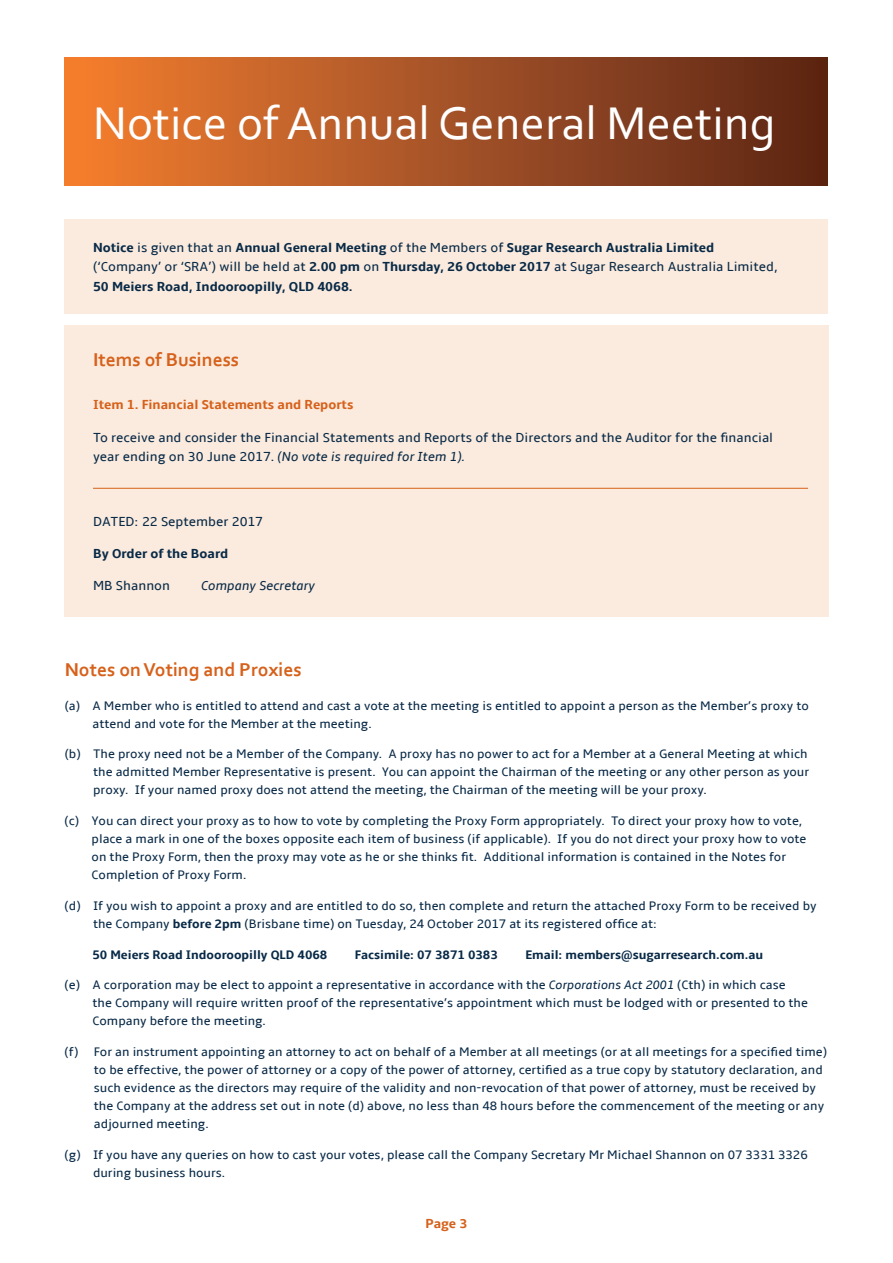
<style>
.page{position:relative;width:893px;height:1263px;background:#fff}
.page>*{position:absolute;margin:0;border:0;box-sizing:border-box;transform-origin:0 0}
.t1{font:48px "Corbel";color:#fff}
.t2{font:700 19.5px "Corbel";color:#d6611b}
.t3{font:700 13.5px/19.5px "Amble";color:#092a47}
.t4{font:13.5px/19.5px "Amble";color:#092a47}
.t5{font:700 13.5px "Amble";color:#d6611b}
.t6{font:italic 13.5px "Amble";color:#092a47}
.t7{font:12.75px/18px "Amble";color:#092a47}
.t8{font:700 12.75px "Amble";color:#092a47}
.s1{font-weight:400}
.s2{font-style:italic}
.s3{font-weight:700}
</style>
<div class="page">
<div style="left:64px;top:219px;width:764px;height:94px;background:#fbebde"></div>
<div style="left:64px;top:325px;width:765px;height:292px;background:#fbebde"></div>
<hr style="left:93px;top:488px;width:715px;height:1px;background:#d6611b">
<div style="left:64px;top:58px;width:764px;height:127px;background:linear-gradient(to right,#f47f32,#592517)"></div>
<h1 class="t1" style="left:93px;top:93px;width:684px">Notice of Annual General Meeting</h1>
<p class="t3" style="left:93px;top:238px;width:686px">Notice <span class="s1">is given that an</span> Annual General Meeting <span class="s1">of the Members of</span> Sugar Research Australia Limited <span class="s1">(‘Company’ or ‘SRA’) will be held at</span> 2.00 pm <span class="s1">on</span> Thursday, 26 October 2017 <span class="s1">at Sugar Research Australia Limited,<br></span>50 Meiers Road, Indooroopilly, QLD 4068.</p>
<h2 class="t2" style="left:93px;top:347px;width:148px">Items of Business</h2>
<p class="t5" style="left:93px;top:397px;width:262px">Item 1. Financial Statements and Reports</p>
<p class="t4" style="left:93px;top:428px;width:682px">To receive and consider the Financial Statements and Reports of the Directors and the Auditor for the financial year ending on 30 June 2017. <span class="s2">(No vote is required for Item 1).</span></p>
<p class="t4" style="left:93px;top:512px;width:172px">DATED: 22 September 2017</p>
<p class="t3" style="left:93px;top:544px;width:137px">By Order of the Board</p>
<p class="t4" style="left:93px;top:576px;width:79px">MB Shannon</p>
<p class="t6" style="left:201px;top:578px;width:116px">Company Secretary</p>
<h2 class="t2" style="left:65px;top:657px;width:238px">Notes on Voting and Proxies</h2>
<p class="t7" style="left:93px;top:696px;width:718px;text-indent:-28px">(a) A Member who is entitled to attend and cast a vote at the meeting is entitled to appoint a person as the Member’s proxy to attend and vote for the Member at the meeting.</p>
<p class="t7" style="left:93px;top:745px;width:717px;text-indent:-29px">(b) The proxy need not be a Member of the Company. A proxy has no power to act for a Member at a General Meeting at which the admitted Member Representative is present. You can appoint the Chairman of the meeting or any other person as your proxy. If your named proxy does not attend the meeting, the Chairman of the meeting will be your proxy.</p>
<p class="t7" style="left:92px;top:812px;width:716px;text-indent:-27px">(c) You can direct your proxy as to how to vote by completing the Proxy Form appropriately. To direct your proxy how to vote, place a mark in one of the boxes opposite each item of business (if applicable). If you do not direct your proxy how to vote on the Proxy Form, then the proxy may vote as he or she thinks fit. Additional information is contained in the Notes for Completion of Proxy Form.</p>
<p class="t7" style="left:93px;top:897px;width:725px;text-indent:-28px">(d) If you wish to appoint a proxy and are entitled to do so, then complete and return the attached Proxy Form to be received by the Company <span class="s3">before 2pm</span> (Brisbane time) on Tuesday, 24 October 2017 at its registered office at:</p>
<p class="t8" style="left:92px;top:947px;width:236px">50 Meiers Road Indooroopilly QLD 4068</p>
<p class="t8" style="left:355px;top:947px;width:144px">Facsimile: 07 3871 0383</p>
<p class="t8" style="left:525px;top:947px;width:239px">Email: members@sugarresearch.com.au</p>
<p class="t7" style="left:93px;top:976px;width:717px;text-indent:-28px">(e) A corporation may be elect to appoint a representative in accordance with the <span class="s2">Corporations Act 2001</span> (Cth) in which case the Company will require written proof of the representative’s appointment which must be lodged with or presented to the<br>Company before the meeting.</p>
<p class="t7" style="left:94px;top:1043px;width:735px;text-indent:-29px">(f) For an instrument appointing an attorney to act on behalf of a Member at all meetings (or at all meetings for a specified time) to be effective, the power of attorney or a copy of the power of attorney, certified as a true copy by statutory declaration, and such evidence as the directors may require of the validity and non-revocation of that power of attorney, must be received by the Company at the address set out in note (d) above, no less than 48 hours before the commencement of the meeting or any adjourned meeting.</p>
<p class="t7" style="left:93px;top:1146px;width:716px;text-indent:-28px">(g) If you have any queries on how to cast your votes, please call the Company Secretary Mr Michael Shannon on 07 3331 3326 during business hours.</p>
<p class="t5" style="left:426px;top:1215px;width:43px">Page 3</p>
</div>
